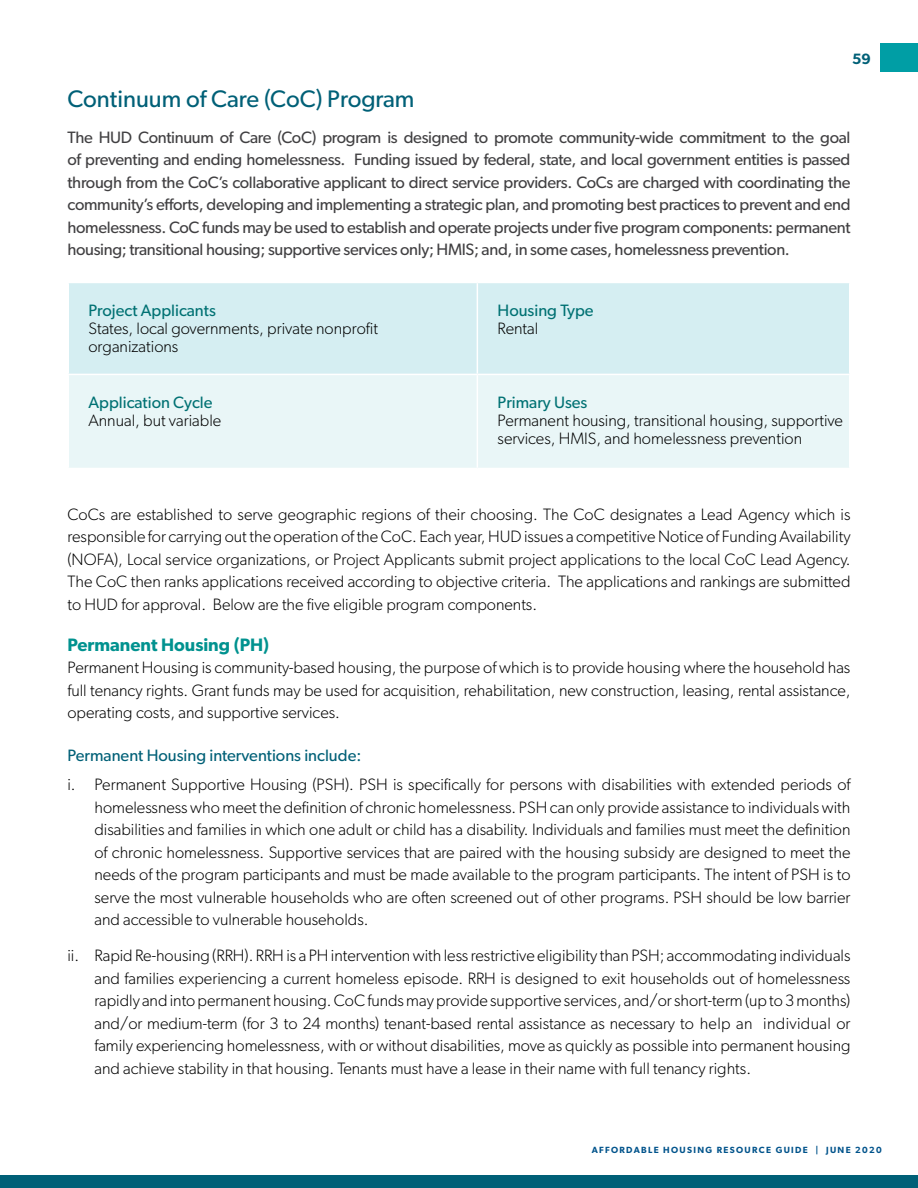
<style>
.page{position:relative;width:918px;height:1188px;background:#fff}
.page>*{position:absolute;margin:0;border:0;box-sizing:border-box;transform-origin:0 0}
.t1{font:24px "Gibson";color:#006077}
.t2{font:600 18px "Gibson";color:#00928f}
.t3{font:300 16.5px/22.5px "Gibson";color:#000}
.t4{font:16.5px/22.5px "Gibson";letter-spacing:-.02em;color:#414042;text-align:justify}
.t5{font:16.5px "Gibson";color:#007173}
.t6{font:16.5px "Gibson";color:#006077}
.t7{font:600 15px "Gibson";color:#006077}
.t8{font:600 9px "Gibson";letter-spacing:.15em;color:#00538b}
</style>
<div class="page">
<div style="left:880px;top:44px;width:38px;height:28px;background:#009ea5"></div>
<div style="left:0;top:1175px;width:918px;height:13px;background:#006077"></div>
<div style="left:69px;top:283px;width:780px;height:91px;background:#d5eef2"></div>
<div style="left:69px;top:375px;width:780px;height:93px;background:#e9f6f7"></div>
<hr style="left:477px;top:283px;width:1px;height:91px;background:#fff">
<hr style="left:477px;top:375px;width:1px;height:93px;background:#fff">
<p class="t7" style="left:852px;top:50px;width:20px">59</p>
<h1 class="t1" style="left:68px;top:84px;width:349px">Continuum of Care (CoC) Program</h1>
<p class="t4" style="left:68px;top:126px;width:785px">The HUD Continuum of Care (CoC) program is designed to promote community-wide commitment to the goal of preventing and ending homelessness. Funding issued by federal, state, and local government entities is passed through from the CoC’s collaborative applicant to direct service providers. CoCs are charged with coordinating the community’s efforts, developing and implementing a strategic plan, and promoting best practices to prevent and end homelessness. CoC funds may be used to establish and operate projects under five program components: permanent housing; transitional housing; supportive services only; HMIS; and, in some cases, homelessness prevention.</p>
<p class="t5" style="left:88px;top:300px;width:129px">Project Applicants</p>
<p class="t3" style="left:88px;top:319px;width:291px;line-height:18px">States, local governments, private nonprofit organizations</p>
<p class="t5" style="left:88px;top:392px;width:125px">Application Cycle</p>
<p class="t3" style="left:88px;top:409px;width:134px">Annual, but variable</p>
<p class="t5" style="left:498px;top:300px;width:98px">Housing Type</p>
<p class="t3" style="left:498px;top:317px;width:42px">Rental</p>
<p class="t5" style="left:498px;top:392px;width:91px">Primary Uses</p>
<p class="t3" style="left:498px;top:411px;width:347px;line-height:18px">Permanent housing, transitional housing, supportive services, HMIS, and homelessness prevention</p>
<p class="t3" style="left:68px;top:502px;width:785px">CoCs are established to serve geographic regions of their choosing. The CoC designates a Lead Agency which is responsible for carrying out the operation of the CoC. Each year, HUD issues a competitive Notice of Funding Availability (NOFA), Local service organizations, or Project Applicants submit project applications to the local CoC Lead Agency.<br>The CoC then ranks applications received according to objective criteria. The applications and rankings are submitted to HUD for approval. Below are the five eligible program components.</p>
<p class="t2" style="left:68px;top:634px;width:203px">Permanent Housing (PH)</p>
<p class="t3" style="left:68px;top:656px;width:784px;text-align:justify">Permanent Housing is community-based housing, the purpose of which is to provide housing where the household has full tenancy rights. Grant funds may be used for acquisition, rehabilitation, new construction, leasing, rental assistance, operating costs, and supportive services.</p>
<p class="t6" style="left:68px;top:745px;width:295px">Permanent Housing interventions include:</p>
<p class="t3" style="left:94px;top:773px;width:758px;text-align:justify;text-indent:-27px">i. Permanent Supportive Housing (PSH). PSH is specifically for persons with disabilities with extended periods of homelessness who meet the definition of chronic homelessness. PSH can only provide assistance to individuals with disabilities and families in which one adult or child has a disability. Individuals and families must meet the definition of chronic homelessness. Supportive services that are paired with the housing subsidy are designed to meet the needs of the program participants and must be made available to the program participants. The intent of PSH is to serve the most vulnerable households who are often screened out of other programs. PSH should be low barrier and accessible to vulnerable households.</p>
<p class="t3" style="left:94px;top:944px;width:758px;text-align:justify;text-indent:-27px">ii. Rapid Re-housing (RRH). RRH is a PH intervention with less restrictive eligibility than PSH; accommodating individuals and families experiencing a current homeless episode. RRH is designed to exit households out of homelessness rapidly and into permanent housing. CoC funds may provide supportive services, and/or short-term (up to 3 months) and/or medium-term (for 3 to 24 months) tenant-based rental assistance as necessary to help an individual or family experiencing homelessness, with or without disabilities, move as quickly as possible into permanent housing and achieve stability in that housing. Tenants must have a lease in their name with full tenancy rights.</p>
<p class="t8" style="left:592px;top:1144px;width:292px">AFFORDABLE HOUSING RESOURCE GUIDE | JUNE 2020</p>
</div>
